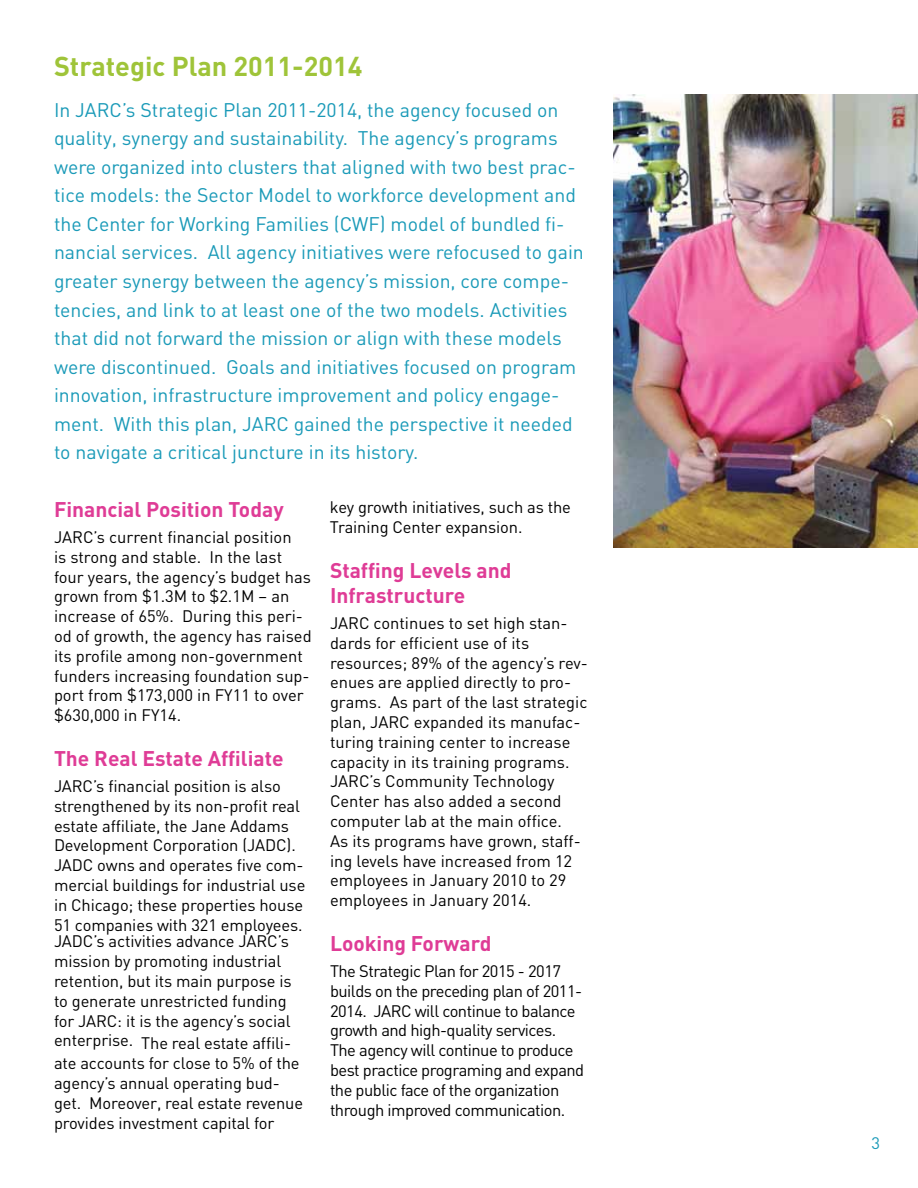
<style>
.page{position:relative;width:918px;height:1188px;background:#fff}
.page>*{position:absolute;margin:0;border:0;box-sizing:border-box;transform-origin:0 0}
.t1{font:700 27px "DIN";color:#9fc439}
.t2{font:700 21px/25.2px "DIN";color:#df3c96}
.t3{font:19.5px/28.5px "DIN";color:#1a9ab8}
.t4{font:16.5px/19.8px "DIN";letter-spacing:-.005em;color:#000}
.t5{font:16.5px/19.8px "DIN";letter-spacing:-.03em;color:#000}
.t6{font:16.5px "DIN";color:#1a9ab8}
</style>
<div class="page">
<img style="left:613px;top:94px;width:305px;height:454px">
<h1 class="t1" style="left:54px;top:49px;width:310px">Strategic Plan 2011-2014</h1>
<p class="t3" style="left:54px;top:95px;width:531px">In JARC’s Strategic Plan 2011-2014, the agency focused on quality, synergy and sustainability. The agency’s programs were organized into clusters that aligned with two best prac&shy;tice models: the Sector Model to workforce development and the Center for Working Families (CWF) model of bundled fi&shy;nancial services. All agency initiatives were refocused to gain greater synergy between the agency’s mission, core compe&shy;tencies, and link to at least one of the two models. Activities that did not forward the mission or align with these models were discontinued. Goals and initiatives focused on program innovation, infrastructure improvement and policy engage&shy;ment. With this plan, JARC gained the perspective it needed to navigate a critical juncture in its history.</p>
<p class="t2" style="left:54px;top:496px;width:231px">Financial Position Today</p>
<p class="t4" style="left:54px;top:527px;width:259px">JARC’s current financial position<br>is strong and stable. In the last four years, the agency’s budget has grown from $1.3M to $2.1M – an increase of 65%. During this peri&shy;od of growth, the agency has raised its profile among non-government funders increasing foundation sup&shy;port from $173,000 in FY11 to over $630,000 in FY14.</p>
<p class="t2" style="left:54px;top:745px;width:231px">The Real Estate Affiliate</p>
<p class="t4" style="left:54px;top:776px;width:253px">JARC’s financial position is also strengthened by its non-profit real estate affiliate, the Jane Addams Development Corporation (JADC).<br>JADC owns and operates five com&shy;mercial buildings for industrial use in Chicago; these properties house 51 companies with 321 employees.</p>
<p class="t4" style="left:54px;top:931px;width:239px">JADC’s activities advance JARC’s mission by promoting industrial retention, but its main purpose is to generate unrestricted funding for JARC: it is the agency’s social</p>
<p class="t4" style="left:54px;top:1033px;width:251px">enterprise. The real estate affili&shy;ate accounts for close to 5% of the agency’s annual operating bud&shy;get. Moreover, real estate revenue provides investment capital for</p>
<p class="t4" style="left:330px;top:497px;width:243px">key growth initiatives, such as the<br>Training Center expansion.</p>
<p class="t2" style="left:330px;top:557px;width:183px">Staffing Levels and<br>I nfrastructure</p>
<p class="t4" style="left:330px;top:613px;width:260px">JARC continues to set high stan&shy;dards for efficient use of its resources; 89% of the agency’s rev&shy;enues are applied directly to pro&shy;grams. As part of the last strategic plan, JARC expanded its manufac&shy;turing training center to increase capacity in its training programs.<br>JARC’s Community Technology<br>Center has also added a second computer lab at the main office.<br>As its programs have grown, staff&shy;ing levels have increased from 12 employees in January 2010 to 29 employees in January 2014.</p>
<p class="t2" style="left:330px;top:930px;width:163px">Looking Forward</p>
<p class="t5" style="left:330px;top:961px;width:256px">The Strategic Plan for 2015 - 2017 builds on the preceding plan of 2011- 2014. JARC will continue to balance growth and high-quality services.<br>The agency will continue to produce best practice programing and expand the public face of the organization through improved communication.</p>
<p class="t6" style="left:872px;top:1133px;width:10px">3</p>
</div>
